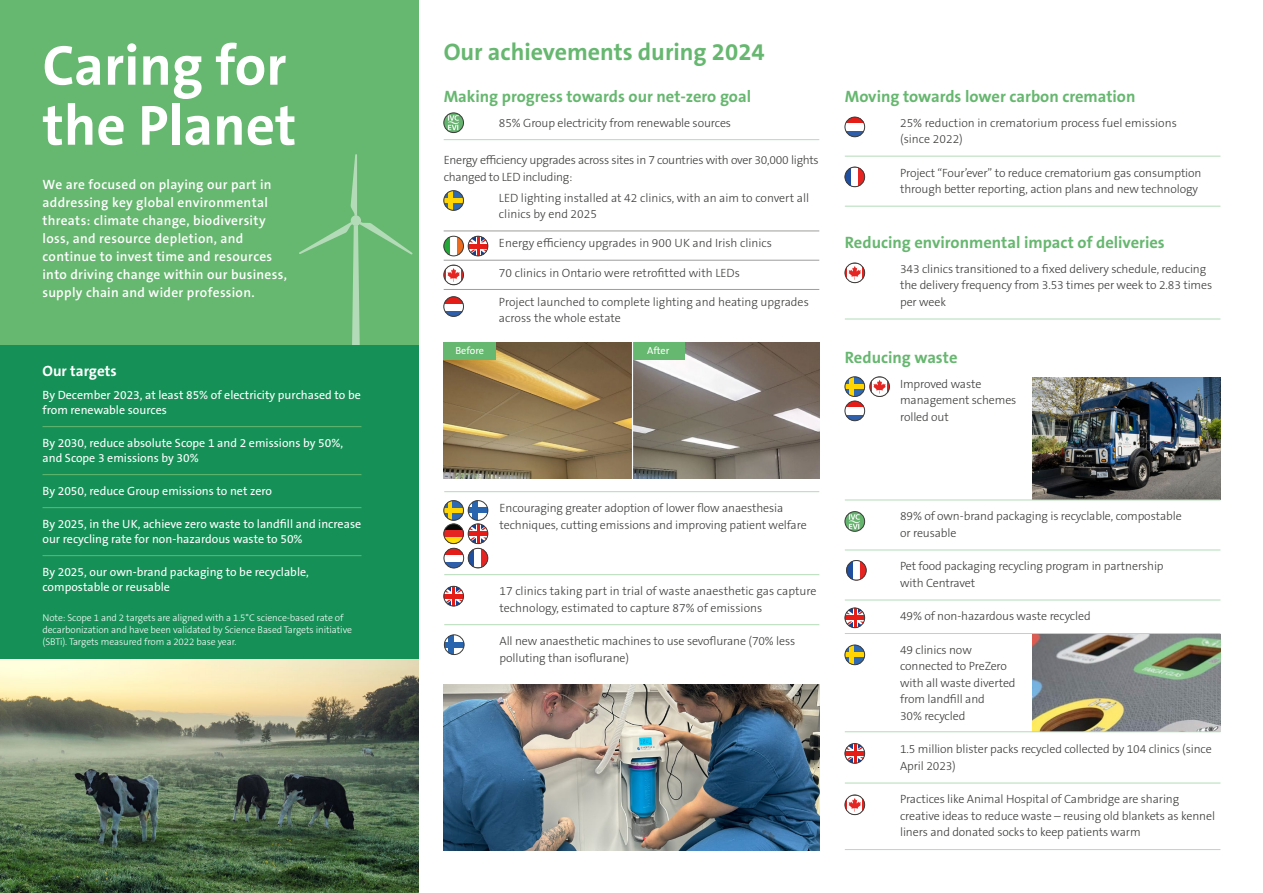
<style>
.page{position:relative;width:1263px;height:893px;background:#fff}
.page>*{position:absolute;margin:0;border:0;box-sizing:border-box;transform-origin:0 0}
.t1{font:700 57px/60px "The Sans B W7";color:#fff}
.H2_Overview{font:700 24px "The Sans B W7";color:#66b76f}
.H2_Overview-2{font:700 16.5px "The Sans B W7";color:#66b76f}
.t2{font:700 15px "The Sans B W7";color:#fff}
.Intro_Copy{font:600 13.5px/18px "The Sans B W6";letter-spacing:.02em;color:#fff}
.Body_Copy{font:300 12px/16.5px "The Sans B W3";letter-spacing:-.01em;color:#3c3c3b}
.t3{font:12px/15px "The Sans B W5 Plain";color:#fff}
.t4{font:10.2px "The Sans B W5 Plain";color:#fff}
.Body_Copy-2{font:300 9.75px/12px "The Sans B W3";letter-spacing:-.01em;color:#fff}
</style>
<div class="page">
<div style="left:0;top:344px;width:418px;height:321px;background:#159157"></div>
<div style="left:0;top:0;width:418px;height:344px;background:#66b76f"></div>
<svg style="left:351px;top:154px;width:6px;height:61px"></svg>
<div style="left:351px;top:215px;width:10px;height:11px;background:#b3dbb7;border-radius:50%"></div>
<svg style="left:299px;top:222px;width:114px;height:122px"></svg>
<img style="left:0;top:659px;width:418px;height:234px">
<hr style="left:43px;top:426px;width:318px;height:1px;background:#66b76f">
<hr style="left:43px;top:474px;width:318px;height:1px;background:#66b76f">
<hr style="left:43px;top:507px;width:318px;height:1px;background:#66b76f">
<hr style="left:43px;top:555px;width:318px;height:1px;background:#66b76f">
<hr style="left:444px;top:139px;width:375px;height:1px;background:#b3dbb7">
<hr style="left:444px;top:231px;width:375px;height:1px;background:#9d9d9c">
<hr style="left:444px;top:260px;width:375px;height:1px;background:#9d9d9c">
<hr style="left:444px;top:289px;width:375px;height:1px;background:#9d9d9c">
<img style="left:444px;top:113px;width:20px;height:20px;border-radius:10px">
<div style="left:444px;top:113px;width:20px;height:20px;border:1px solid #3c3c3b;border-radius:50%"></div>
<svg style="left:444px;top:191px;width:20px;height:19px"></svg>
<div style="left:444px;top:191px;width:20px;height:19px;border:1px solid #3c3c3b;border-radius:50%"></div>
<svg style="left:444px;top:236px;width:44px;height:20px"></svg>
<div style="left:444px;top:236px;width:20px;height:20px;border:1px solid #3c3c3b;border-radius:50%"></div>
<svg style="left:444px;top:265px;width:20px;height:20px"></svg>
<div style="left:444px;top:265px;width:20px;height:20px;border:1px solid #3c3c3b;border-radius:50%"></div>
<svg style="left:444px;top:297px;width:20px;height:20px"></svg>
<div style="left:444px;top:297px;width:20px;height:20px;border:1px solid #3c3c3b;border-radius:50%"></div>
<hr style="left:845px;top:156px;width:375px;height:1px;background:#b3dbb7">
<hr style="left:845px;top:206px;width:375px;height:1px;background:#b3dbb7">
<svg style="left:845px;top:117px;width:20px;height:20px"></svg>
<div style="left:845px;top:117px;width:20px;height:20px;border:1px solid #3c3c3b;border-radius:50%"></div>
<svg style="left:845px;top:167px;width:20px;height:20px"></svg>
<div style="left:845px;top:167px;width:20px;height:20px;border:1px solid #3c3c3b;border-radius:50%"></div>
<img style="left:1033px;top:377px;width:187px;height:122px">
<img style="left:1033px;top:634px;width:187px;height:97px">
<hr style="left:845px;top:500px;width:375px;height:1px;background:#b3dbb7">
<hr style="left:845px;top:550px;width:375px;height:1px;background:#b3dbb7">
<hr style="left:845px;top:600px;width:375px;height:1px;background:#b3dbb7">
<hr style="left:845px;top:633px;width:375px;height:1px;background:#b3dbb7">
<hr style="left:845px;top:731px;width:375px;height:1px;background:#b3dbb7">
<hr style="left:845px;top:783px;width:375px;height:1px;background:#b3dbb7">
<hr style="left:845px;top:849px;width:375px;height:1px;background:#b3dbb7">
<svg style="left:845px;top:377px;width:44px;height:44px"></svg>
<div style="left:845px;top:401px;width:20px;height:20px;border:1px solid #3c3c3b;border-radius:50%"></div>
<img style="left:845px;top:511px;width:20px;height:20px;border-radius:10px">
<div style="left:845px;top:511px;width:20px;height:20px;border:1px solid #3c3c3b;border-radius:50%"></div>
<svg style="left:846px;top:560px;width:20px;height:20px"></svg>
<div style="left:846px;top:560px;width:20px;height:20px;border:1px solid #3c3c3b;border-radius:50%"></div>
<svg style="left:845px;top:608px;width:20px;height:20px"></svg>
<div style="left:845px;top:608px;width:20px;height:20px;border:1px solid #3c3c3b;border-radius:50%"></div>
<svg style="left:845px;top:645px;width:20px;height:20px"></svg>
<div style="left:845px;top:645px;width:20px;height:20px;border:1px solid #3c3c3b;border-radius:50%"></div>
<svg style="left:845px;top:743px;width:20px;height:20px"></svg>
<div style="left:845px;top:743px;width:20px;height:20px;border:1px solid #3c3c3b;border-radius:50%"></div>
<svg style="left:845px;top:795px;width:20px;height:20px"></svg>
<div style="left:845px;top:795px;width:20px;height:20px;border:1px solid #3c3c3b;border-radius:50%"></div>
<hr style="left:845px;top:319px;width:375px;height:1px;background:#b3dbb7">
<svg style="left:845px;top:263px;width:20px;height:20px"></svg>
<div style="left:845px;top:263px;width:20px;height:20px;border:1px solid #3c3c3b;border-radius:50%"></div>
<img style="left:444px;top:342px;width:375px;height:137px">
<div style="left:444px;top:342px;width:52px;height:17px;background:#66b76f"></div>
<div style="left:632px;top:342px;width:52px;height:17px;background:#66b76f"></div>
<hr style="left:632px;top:338px;width:1px;height:172px;background:#fff">
<hr style="left:444px;top:491px;width:375px;height:1px;background:#b3dbb7">
<hr style="left:444px;top:574px;width:375px;height:1px;background:#b3dbb7">
<hr style="left:444px;top:624px;width:375px;height:1px;background:#b3dbb7">
<svg style="left:444px;top:500px;width:44px;height:68px"></svg>
<div style="left:468px;top:548px;width:20px;height:20px;border:1px solid #3c3c3b;border-radius:50%"></div>
<svg style="left:444px;top:586px;width:20px;height:20px"></svg>
<div style="left:444px;top:586px;width:20px;height:20px;border:1px solid #3c3c3b;border-radius:50%"></div>
<svg style="left:444px;top:635px;width:20px;height:20px"></svg>
<div style="left:444px;top:635px;width:20px;height:20px;border:1px solid #3c3c3b;border-radius:50%"></div>
<img style="left:444px;top:685px;width:375px;height:165px">
<p class="t1" style="left:43px;top:36px;width:255px">Caring for the Planet</p>
<p class="Intro_Copy" style="left:43px;top:175px;width:246px">We are focused on playing our part in addressing key global environmental threats: climate change, biodiversity loss, and resource depletion, and continue to invest time and resources into driving change within our business, supply chain and wider profession.</p>
<h3 class="t2" style="left:43px;top:361px;width:76px">Our targets</h3>
<p class="t3" style="left:43px;top:388px;width:320px">By December 2023, at least 85% of electricity purchased to be from renewable sources</p>
<p class="t3" style="left:43px;top:436px;width:302px">By 2030, reduce absolute Scope 1 and 2 emissions by 50%, and Scope 3 emissions by 30%</p>
<p class="t3" style="left:43px;top:484px;width:231px">By 2050, reduce Group emissions to net zero</p>
<p class="t3" style="left:43px;top:517px;width:320px">By 2025, in the UK, achieve zero waste to landfill and increase our recycling rate for non-hazardous waste to 50%</p>
<p class="t3" style="left:43px;top:565px;width:268px">By 2025, our own-brand packaging to be recyclable, compostable or reusable</p>
<p class="Body_Copy-2" style="left:43px;top:612px;width:311px">Note: Scope 1 and 2 targets are aligned with a 1.5°C science-based rate of decarbonization and have been validated by Science Based Targets initiative (SBTi). Targets measured from a 2022 base year.</p>
<p class="H2_Overview" style="left:444px;top:37px;width:323px">Our achievements during 2024</p>
<p class="H2_Overview-2" style="left:444px;top:85px;width:309px">Making progress towards our net-zero goal</p>
<p class="Body_Copy" style="left:499px;top:114px;width:234px">85% Group electricity from renewable sources</p>
<p class="Body_Copy" style="left:444px;top:152px;width:377px">Energy efficiency upgrades across sites in 7 countries with over 30,000 lights changed to LED including:</p>
<p class="Body_Copy" style="left:499px;top:189px;width:312px">LED lighting installed at 42 clinics, with an aim to convert all clinics by end 2025</p>
<p class="Body_Copy" style="left:499px;top:235px;width:275px">Energy efficiency upgrades in 900 UK and Irish clinics</p>
<p class="Body_Copy" style="left:499px;top:264px;width:242px">70 clinics in Ontario were retrofitted with LEDs</p>
<p class="Body_Copy" style="left:499px;top:294px;width:311px">Project launched to complete lighting and heating upgrades across the whole estate</p>
<p class="t4" style="left:455px;top:344px;width:30px">Before</p>
<p class="t4" style="left:647px;top:344px;width:24px">After</p>
<p class="H2_Overview-2" style="left:845px;top:85px;width:292px">Moving towards lower carbon cremation</p>
<p class="Body_Copy" style="left:900px;top:114px;width:278px">25% reduction in crematorium process fuel emissions (since 2022)</p>
<p class="Body_Copy" style="left:900px;top:164px;width:303px">Project “Four’ever” to reduce crematorium gas consumption through better reporting, action plans and new technology</p>
<p class="H2_Overview-2" style="left:845px;top:232px;width:321px">Reducing environmental impact of deliveries</p>
<p class="Body_Copy" style="left:900px;top:261px;width:314px">343 clinics transitioned to a fixed delivery schedule, reducing the delivery frequency from 3.53 times per week to 2.83 times per week</p>
<p class="H2_Overview-2" style="left:845px;top:347px;width:114px">Reducing waste</p>
<p class="Body_Copy" style="left:900px;top:376px;width:118px">Improved waste management schemes rolled out</p>
<p class="Body_Copy" style="left:499px;top:500px;width:309px">Encouraging greater adoption of lower flow anaesthesia techniques, cutting emissions and improving patient welfare</p>
<p class="Body_Copy" style="left:499px;top:583px;width:319px">17 clinics taking part in trial of waste anaesthetic gas capture technology, estimated to capture 87% of emissions</p>
<p class="Body_Copy" style="left:499px;top:633px;width:297px">All new anaesthetic machines to use sevoflurane (70% less polluting than isoflurane)</p>
<p class="Body_Copy" style="left:900px;top:508px;width:283px">89% of own-brand packaging is recyclable, compostable or reusable</p>
<p class="Body_Copy" style="left:900px;top:558px;width:265px">Pet food packaging recycling program in partnership with Centravet</p>
<p class="Body_Copy" style="left:900px;top:608px;width:192px">49% of non-hazardous waste recycled</p>
<p class="Body_Copy" style="left:900px;top:642px;width:117px">49 clinics now connected to PreZero with all waste diverted from landfill and<br>30% recycled</p>
<p class="Body_Copy" style="left:900px;top:741px;width:313px">1.5 million blister packs recycled collected by 104 clinics (since<br>April 2023)</p>
<p class="Body_Copy" style="left:900px;top:791px;width:316px">Practices like Animal Hospital of Cambridge are sharing creative ideas to reduce waste – reusing old blankets as kennel liners and donated socks to keep patients warm</p>
</div>
